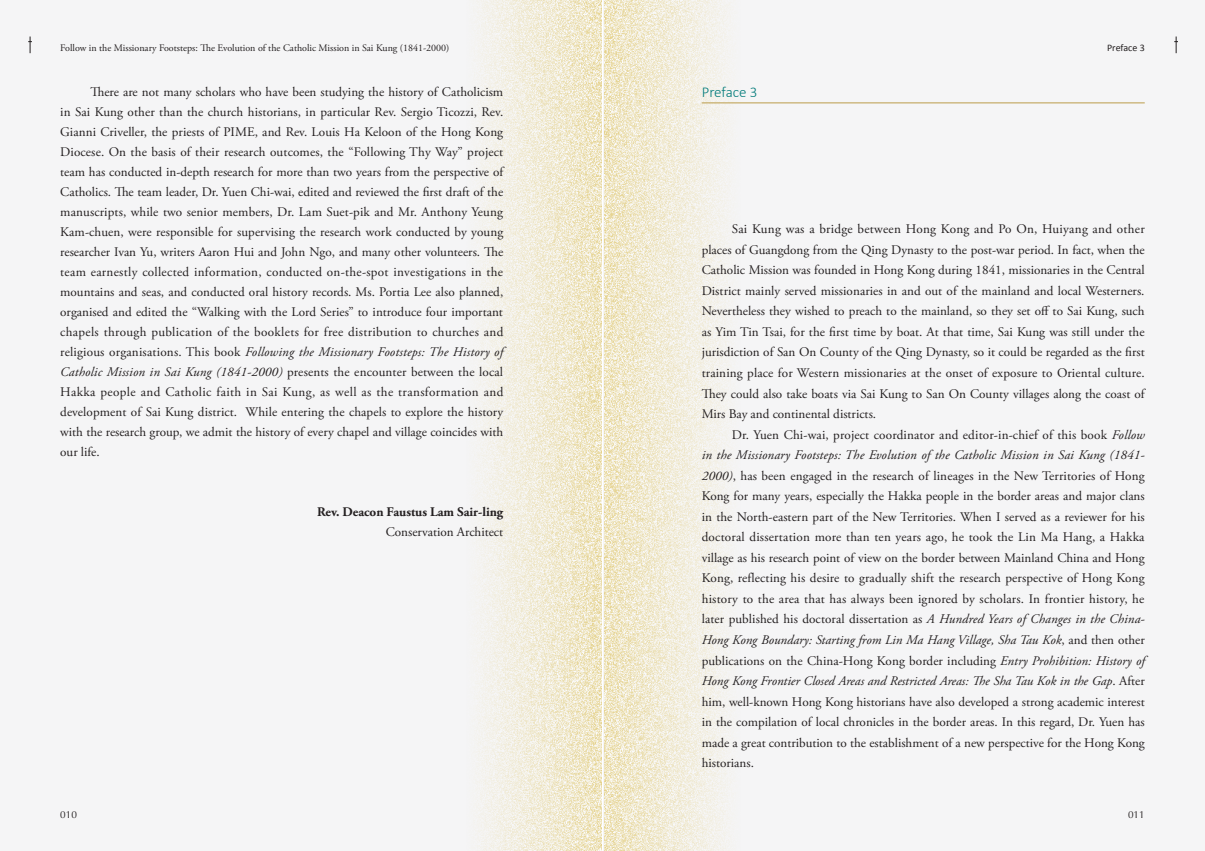
<style>
.page{position:relative;width:1205px;height:851px;background:#fff}
.page>*{position:absolute;margin:0;border:0;box-sizing:border-box;transform-origin:0 0}
.序BT1a_eng{font:300 15px "Calibri";letter-spacing:-.005em;color:#007a79}
.內文_eng{font:13.12px/20.5px "Adobe Garamond Pro";color:#231f20;text-align:justify}
.內文_eng-2{font:700 13.12px "Adobe Garamond Pro";color:#231f20}
.t1{font:10px "Adobe Garamond Pro";color:#231f20}
.t2{font:10px "Calibri";letter-spacing:-.005em;color:#231f20}
.t3{font:10px "Optima";color:#231f20}
.s1{font-style:italic}
</style>
<div class="page">
<div style="left:0;top:0;width:601px;height:850px;background:#f5f5f6"></div>
<div style="left:603px;top:0;width:602px;height:850px;background:#f5f5f6"></div>
<img style="left:479px;top:0;width:122px;height:850px">
<img style="left:604px;top:0;width:137px;height:850px">
<hr style="left:702px;top:103px;width:442px;height:1px;background:#bb9c49">
<svg style="left:1174px;top:36px;width:4px;height:17px"></svg>
<svg style="left:28px;top:36px;width:4px;height:17px"></svg>
<p class="t1" style="left:60px;top:42px;width:391px">Follow in the Missionary Footsteps: The Evolution of the Catholic Mission in Sai Kung (1841-2000)</p>
<p class="t2" style="left:1107px;top:42px;width:39px">Preface 3</p>
<p class="內文_eng" style="left:60px;top:82px;width:445px;line-height:20px;text-indent:30px">There are not many scholars who have been studying the history of Catholicism in Sai Kung other than the church historians, in particular Rev. Sergio Ticozzi, Rev.<br>Gianni Criveller, the priests of PIME, and Rev. Louis Ha Keloon of the Hong Kong Diocese. On the basis of their research outcomes, the “Following Thy Way” project team has conducted in-depth research for more than two years from the perspective of Catholics. The team leader, Dr. Yuen Chi-wai, edited and reviewed the first draft of the manuscripts, while two senior members, Dr. Lam Suet-pik and Mr. Anthony Yeung Kam-chuen, were responsible for supervising the research work conducted by young researcher Ivan Yu, writers Aaron Hui and John Ngo, and many other volunteers. The team earnestly collected information, conducted on-the-spot investigations in the mountains and seas, and conducted oral history records. Ms. Portia Lee also planned, organised and edited the “Walking with the Lord Series” to introduce four important chapels through publication of the booklets for free distribution to churches and religious organisations. This book <span class="s1">Following the Missionary Footsteps: The History of Catholic Mission in Sai Kung (1841-2000)</span> presents the encounter between the local Hakka people and Catholic faith in Sai Kung, as well as the transformation and development of Sai Kung district. While entering the chapels to explore the history with the research group, we admit the history of every chapel and village coincides with our life.</p>
<p class="內文_eng-2" style="left:317px;top:504px;width:188px">Rev. Deacon Faustus Lam Sair-ling</p>
<p class="內文_eng" style="left:386px;top:522px;width:119px">Conservation Architect</p>
<p class="序BT1a_eng" style="left:702px;top:83px;width:57px">Preface 3</p>
<p class="內文_eng" style="left:702px;top:219px;width:444px;text-indent:30px">Sai Kung was a bridge between Hong Kong and Po On, Huiyang and other places of Guangdong from the Qing Dynasty to the post-war period. In fact, when the Catholic Mission was founded in Hong Kong during 1841, missionaries in the Central District mainly served missionaries in and out of the mainland and local Westerners.<br>Nevertheless they wished to preach to the mainland, so they set off to Sai Kung, such as Yim Tin Tsai, for the first time by boat. At that time, Sai Kung was still under the jurisdiction of San On County of the Qing Dynasty, so it could be regarded as the first training place for Western missionaries at the onset of exposure to Oriental culture.<br>They could also take boats via Sai Kung to San On County villages along the coast of Mirs Bay and continental districts.</p>
<p class="內文_eng" style="left:702px;top:424px;width:444px;text-indent:30px">Dr. Yuen Chi-wai, project coordinator and editor-in-chief of this book <span class="s1">Follow in the Missionary Footsteps: The Evolution of the Catholic Mission in Sai Kung (1841- 2000)</span>, has been engaged in the research of lineages in the New Territories of Hong Kong for many years, especially the Hakka people in the border areas and major clans in the North-eastern part of the New Territories. When I served as a reviewer for his doctoral dissertation more than ten years ago, he took the Lin Ma Hang, a Hakka village as his research point of view on the border between Mainland China and Hong Kong, reflecting his desire to gradually shift the research perspective of Hong Kong history to the area that has always been ignored by scholars. In frontier history, he later published his doctoral dissertation as <span class="s1">A Hundred Years of Changes in the China-Hong Kong Boundary: Starting from Lin Ma Hang Village, Sha Tau Kok</span>, and then other publications on the China-Hong Kong border including <span class="s1">Entry Prohibition: History of Hong Kong Frontier Closed Areas and Restricted Areas: The Sha Tau Kok in the Gap</span>. After him, well-known Hong Kong historians have also developed a strong academic interest in the compilation of local chronicles in the border areas. In this regard, Dr. Yuen has made a great contribution to the establishment of a new perspective for the Hong Kong historians.</p>
<p class="t3" style="left:60px;top:808px;width:18px">010</p>
<p class="t3" style="left:1128px;top:808px;width:18px">011</p>
</div>
